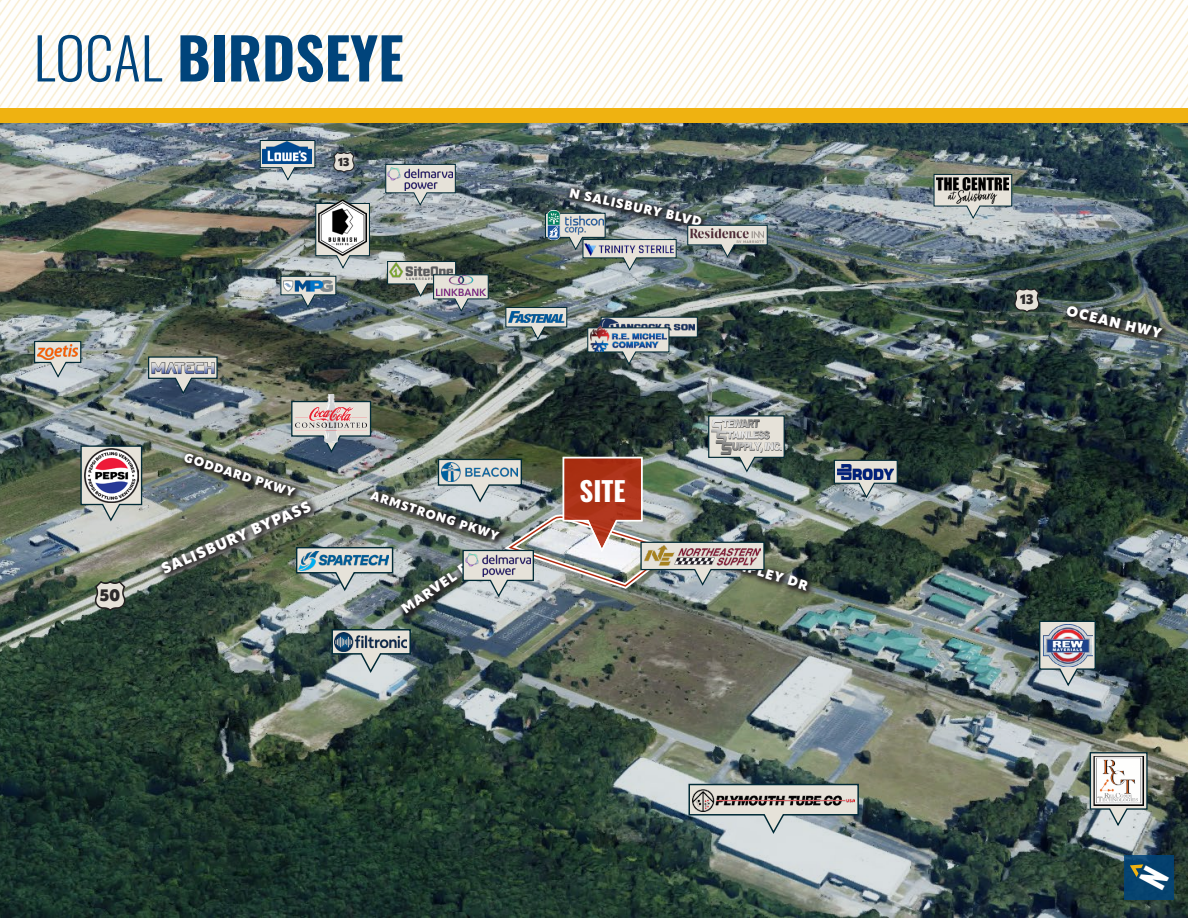
<style>
.page{position:relative;width:1188px;height:918px;background:#fff}
.page>*{position:absolute;margin:0;border:0;box-sizing:border-box;transform-origin:0 0}
.t1{font:700 57px "Oswald";color:#00447b}
.t2{font:700 27px "Oswald";color:#fff}
.t3{font:900 16.35px "Apparat";color:#2b292a}
.t4{font:900 15.15px "Apparat";color:#fff}
.t5{font:900 14.1px "Apparat";color:#fff}
.t6{font:900 13.8px "Apparat";color:#fff}
.t7{font:900 13.5px "Apparat";color:#fff}
.t8{font:900 13.5px "Apparat";color:#2b292a}
.t9{font:900 12.9px "Apparat";color:#fff}
.t10{font:900 12.45px "Apparat";color:#fff}
.t11{font:900 11.4px "Apparat";color:#2b292a}
.s1{font-weight:300}
</style>
<div class="page">
<img style="left:0;top:0;width:1188px;height:108px">
<img style="left:0;top:123px;width:1188px;height:795px">
<svg style="left:1124px;top:855px;width:50px;height:45px"></svg>
<svg style="left:94px;top:580px;width:32px;height:32px"></svg>
<div style="left:565px;top:183px;width:144px;height:50px;background:#231f20;opacity:.95"></div>
<svg style="left:1013px;top:287px;width:27px;height:27px"></svg>
<svg style="left:332px;top:151px;width:23px;height:23px"></svg>
<div style="left:1062px;top:301px;width:109px;height:45px;background:#231f20;opacity:.95"></div>
<div style="left:156px;top:496px;width:164px;height:87px;background:#231f20;opacity:.95"></div>
<div style="left:396px;top:553px;width:90px;height:69px;background:#231f20;opacity:.95"></div>
<div style="left:719px;top:551px;width:97px;height:48px;background:#231f20;opacity:.95"></div>
<div style="left:180px;top:449px;width:123px;height:54px;background:#231f20;opacity:.95"></div>
<div style="left:365px;top:487px;width:142px;height:60px;background:#231f20;opacity:.95"></div>
<svg style="left:331px;top:628px;width:81px;height:45px;background:#9fabac"></svg>
<svg style="left:295px;top:546px;width:99px;height:46px;background:#919e9a"></svg>
<svg style="left:290px;top:400px;width:82px;height:53px"></svg>
<svg style="left:80px;top:445px;width:63px;height:77px;background:#a4aca9"></svg>
<svg style="left:147px;top:356px;width:71px;height:39px;background:#77838d"></svg>
<svg style="left:33px;top:340px;width:49px;height:38px"></svg>
<img style="left:387px;top:260px;width:102px;height:52px">
<img style="left:436px;top:276px;width:49px;height:19px">
<svg style="left:505px;top:306px;width:63px;height:34px"></svg>
<svg style="left:315px;top:202px;width:55px;height:67px"></svg>
<img style="left:508px;top:311px;width:57px;height:12px">
<img style="left:318px;top:200px;width:49px;height:56px">
<svg style="left:385px;top:163px;width:71px;height:43px;background:#9fa9ac"></svg>
<svg style="left:259px;top:139px;width:57px;height:42px"></svg>
<img style="left:263px;top:142px;width:49px;height:22px">
<img style="left:388px;top:167px;width:64px;height:24px">
<svg style="left:544px;top:212px;width:133px;height:59px;background:#7b8887"></svg>
<svg style="left:687px;top:224px;width:81px;height:34px;background:#707d7f"></svg>
<img style="left:548px;top:211px;width:55px;height:28px">
<img style="left:584px;top:244px;width:89px;height:11px">
<img style="left:690px;top:228px;width:74px;height:14px">
<svg style="left:833px;top:459px;width:65px;height:40px;background:#9da8aa"></svg>
<img style="left:838px;top:465px;width:56px;height:14px">
<svg style="left:933px;top:173px;width:80px;height:46px;background:#a9b2b2"></svg>
<img style="left:937px;top:178px;width:72px;height:26px">
<svg style="left:1038px;top:620px;width:59px;height:67px;background:#97a3a5"></svg>
<img style="left:1043px;top:624px;width:49px;height:43px">
<img style="left:437px;top:415px;width:348px;height:183px">
<img style="left:466px;top:553px;width:64px;height:24px">
<svg style="left:688px;top:783px;width:172px;height:51px;background:#a0abad"></svg>
<img style="left:692px;top:789px;width:162px;height:23px">
<img style="left:335px;top:633px;width:72px;height:19px">
<img style="left:299px;top:551px;width:90px;height:20px">
<img style="left:84px;top:449px;width:54px;height:54px">
<img style="left:441px;top:462px;width:77px;height:20px">
<img style="left:296px;top:394px;width:70px;height:48px">
<img style="left:152px;top:363px;width:62px;height:11px">
<img style="left:37px;top:345px;width:41px;height:15px">
<svg style="left:280px;top:275px;width:57px;height:33px"></svg>
<img style="left:283px;top:280px;width:50px;height:11px">
<svg style="left:1089px;top:751px;width:59px;height:76px;background:#a0aaaa"></svg>
<img style="left:1094px;top:756px;width:49px;height:50px">
<svg style="left:587px;top:316px;width:111px;height:49px;background:#707c7d"></svg>
<img style="left:591px;top:325px;width:75px;height:26px">
<div style="left:0;top:108px;width:1188px;height:15px;background:#efb211"></div>
<svg style="left:1130px;top:864px;width:39px;height:27px"></svg>
<p class="t1" style="left:34px;top:28px;width:372px"><span class="s1">LOCAL</span> BIRDSEYE</p>
<p class="t11" style="left:338px;top:155px;width:13px">13</p>
<p class="t9" style="left:572px;top:184px;width:136px;rotate:13deg">N SALISBURY BLVD</p>
<p class="t3" style="left:100px;top:585px;width:22px">50</p>
<p class="t10" style="left:187px;top:450px;width:117px;rotate:18deg">GODDARD PKWY</p>
<p class="t4" style="left:158px;top:560px;width:163px;rotate:-23deg">SALISBURY BYPASS</p>
<p class="t10" style="left:374px;top:487px;width:135px;rotate:18deg">ARMSTRONG PKWY</p>
<p class="t2" style="left:580px;top:476px;width:48px">SITE</p>
<p class="t6" style="left:398px;top:603px;width:91px;rotate:-34deg">MARVEL RD</p>
<p class="t7" style="left:726px;top:552px;width:89px;rotate:17deg">SHIPLEY DR</p>
<p class="t8" style="left:1020px;top:291px;width:15px">13</p>
<p class="t5" style="left:1069px;top:302px;width:99px;rotate:14deg">OCEAN HWY</p>
</div>
